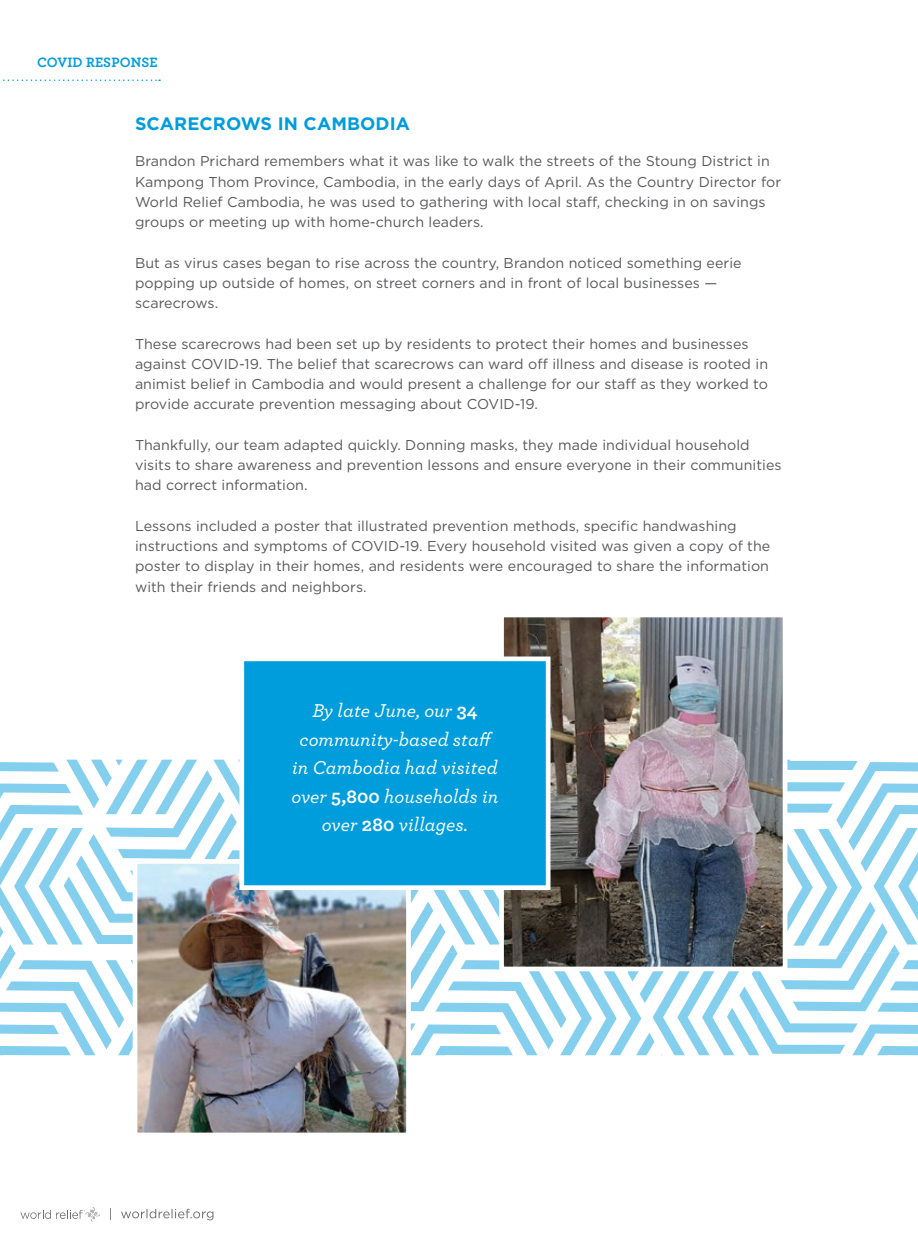
<style>
.page{position:relative;width:918px;height:1242px;background:#fff}
.page>*{position:absolute;margin:0;border:0;box-sizing:border-box;transform-origin:0 0}
.t1{font:italic 500 19.5px/28.5px "Archer";letter-spacing:.005em;color:#fff;text-align:center}
.t2{font:700 18px "Gotham";letter-spacing:.005em;color:#009ddc}
.t3{font:14.25px/20.2px "Gotham";letter-spacing:.005em;color:#58595b}
.t4{font:700 14.25px "Archer";letter-spacing:.01em;color:#009ddc}
.s1{font-weight:700;font-style:normal}
</style>
<div class="page">
<svg style="left:0;top:760px;width:918px;height:295px"></svg>
<img style="left:505px;top:619px;width:276px;height:346px">
<div style="left:499px;top:613px;width:288px;height:358px;border:5px solid #fff"></div>
<img style="left:139px;top:865px;width:266px;height:266px">
<div style="left:133px;top:859px;width:278px;height:278px;border:5px solid #fff"></div>
<div style="left:242px;top:659px;width:306px;height:229px;background:#009ddc"></div>
<div style="left:239px;top:657px;width:311px;height:233px;border:5px solid #fff"></div>
<svg style="left:3px;top:80px;width:157px;height:1px"></svg>
<svg style="left:21px;top:1207px;width:79px;height:15px"></svg>
<svg style="left:110px;top:1208px;width:104px;height:12px"></svg>
<p class="t4" style="left:37px;top:51px;width:122px">COVID RESPONSE</p>
<p class="t2" style="left:135px;top:112px;width:277px">SCARECROWS IN CAMBODIA</p>
<p class="t3" style="left:135px;top:151px;width:648px">Brandon Prichard remembers what it was like to walk the streets of the Stoung District in Kampong Thom Province, Cambodia, in the early days of April. As the Country Director for World Relief Cambodia, he was used to gathering with local staff, checking in on savings groups or meeting up with home-church leaders.</p>
<p class="t3" style="left:135px;top:252px;width:608px">But as virus cases began to rise across the country, Brandon noticed something eerie popping up outside of homes, on street corners and in front of local businesses — scarecrows.</p>
<p class="t3" style="left:135px;top:333px;width:635px">These scarecrows had been set up by residents to protect their homes and businesses against COVID-19. The belief that scarecrows can ward off illness and disease is rooted in animist belief in Cambodia and would present a challenge for our staff as they worked to provide accurate prevention messaging about COVID-19.</p>
<p class="t3" style="left:135px;top:434px;width:648px">Thankfully, our team adapted quickly. Donning masks, they made individual household visits to share awareness and prevention lessons and ensure everyone in their communities had correct information.</p>
<p class="t3" style="left:135px;top:515px;width:637px">Lessons included a poster that illustrated prevention methods, specific handwashing instructions and symptoms of COVID-19. Every household visited was given a copy of the poster to display in their homes, and residents were encouraged to share the information with their friends and neighbors.</p>
<h1 class="t1" style="left:291px;top:695px;width:209px">By late June, our <span class="s1">34 </span>community-based staff in Cambodia had visited over <span class="s1">5,800</span> households in over <span class="s1">280</span> villages.</h1>
</div>
